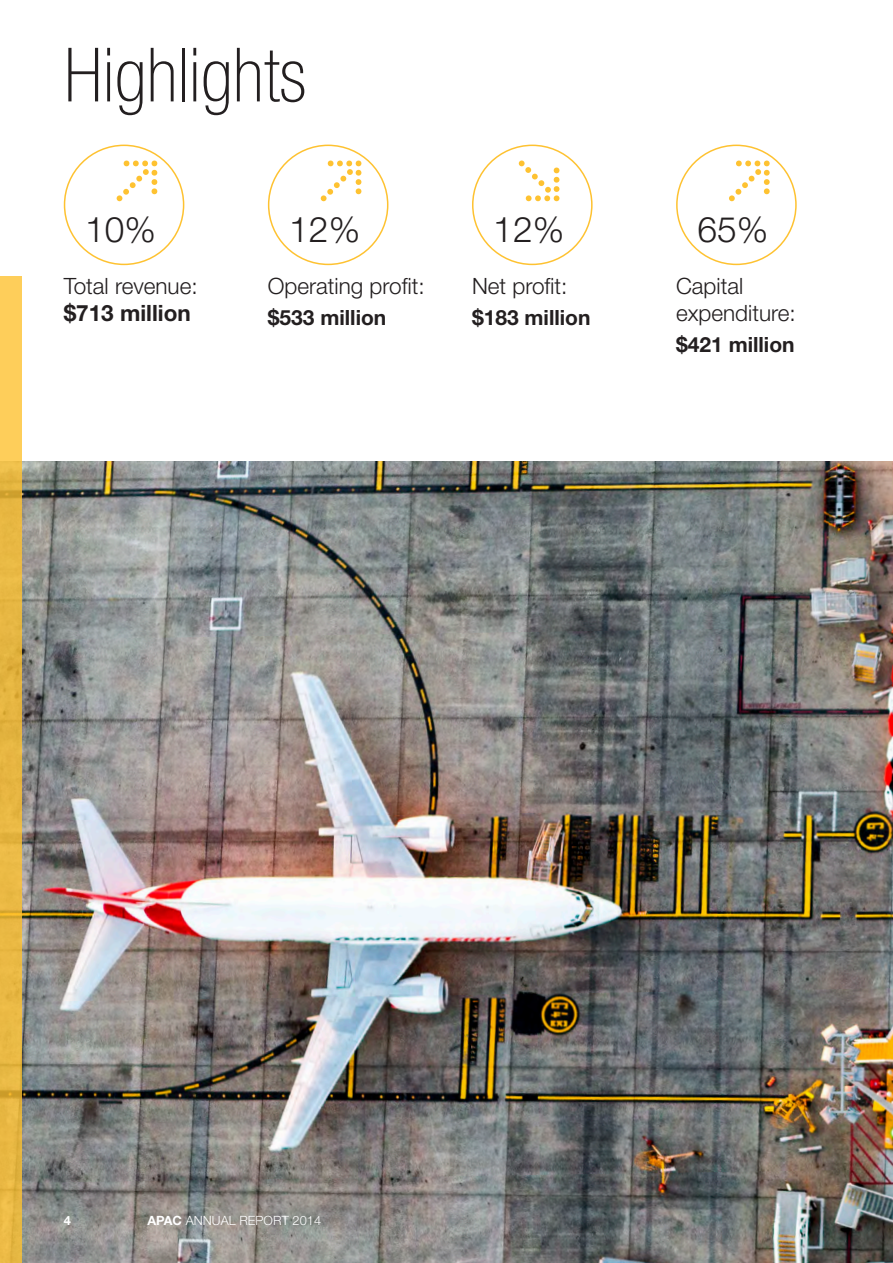
<style>
.page{position:relative;width:893px;height:1263px;background:#fff}
.page>*{position:absolute;margin:0;border:0;box-sizing:border-box;transform-origin:0 0}
.Head_1{font:100 condensed 75px "Helvetica Neue LT";letter-spacing:.005em;color:#231f20}
.big_numbers{font:300 35.25px "Helvetica Neue LT";letter-spacing:.005em;color:#231f20}
.standout{font:300 22.5px/27px "Helvetica Neue LT";color:#231f20}
.standout-2{font:700 22.5px "Helvetica Neue LT";color:#231f20}
.NEW{font:700 21px "Helvetica Neue LT";color:#231f20}
.text_1{font:300 12.75px "Helvetica Neue LT";letter-spacing:.005em;color:#fff}
.text_1-2{font:700 12.75px "Helvetica Neue LT";color:#fff}
.s1{font-weight:700}
</style>
<div class="page">
<img style="left:21px;top:461px;width:872px;height:802px">
<svg style="left:0;top:276px;width:21px;height:987px;background:#ebbb46"></svg>
<svg style="left:117px;top:160px;width:41px;height:41px"></svg>
<svg style="left:321px;top:160px;width:41px;height:41px"></svg>
<svg style="left:519px;top:161px;width:41px;height:40px"></svg>
<svg style="left:729px;top:160px;width:41px;height:41px"></svg>
<div style="left:64px;top:145px;width:120px;height:120px;border:2px solid #fec231;border-radius:50%"></div>
<div style="left:268px;top:145px;width:120px;height:120px;border:2px solid #fec231;border-radius:50%"></div>
<div style="left:472px;top:145px;width:121px;height:120px;border:2px solid #fec231;border-radius:50%"></div>
<div style="left:676px;top:145px;width:121px;height:120px;border:2px solid #fec231;border-radius:50%"></div>
<p class="Head_1" style="left:64px;top:33px;width:244px">Highlights</p>
<p class="big_numbers" style="left:85px;top:208px;width:72px">10%</p>
<p class="big_numbers" style="left:289px;top:208px;width:72px">12%</p>
<p class="big_numbers" style="left:493px;top:208px;width:72px">12%</p>
<p class="big_numbers" style="left:697px;top:208px;width:72px">65%</p>
<p class="standout" style="left:64px;top:272px;width:135px">Total revenue:</p>
<p class="standout-2" style="left:64px;top:299px;width:128px">$713 million</p>
<p class="standout" style="left:268px;top:272px;width:158px">Operating profit:</p>
<p class="NEW" style="left:268px;top:305px;width:120px">$533 million</p>
<p class="standout" style="left:472px;top:272px;width:97px">Net profit:</p>
<p class="NEW" style="left:472px;top:305px;width:120px">$183 million</p>
<p class="standout" style="left:676px;top:272px;width:121px">Capital expenditure:</p>
<p class="NEW" style="left:676px;top:332px;width:120px">$421 million</p>
<p class="text_1-2" style="left:64px;top:1212px;width:9px">4</p>
<p class="text_1" style="left:147px;top:1212px;width:175px"><span class="s1">APAC</span> ANNUAL REPORT 2014</p>
</div>
